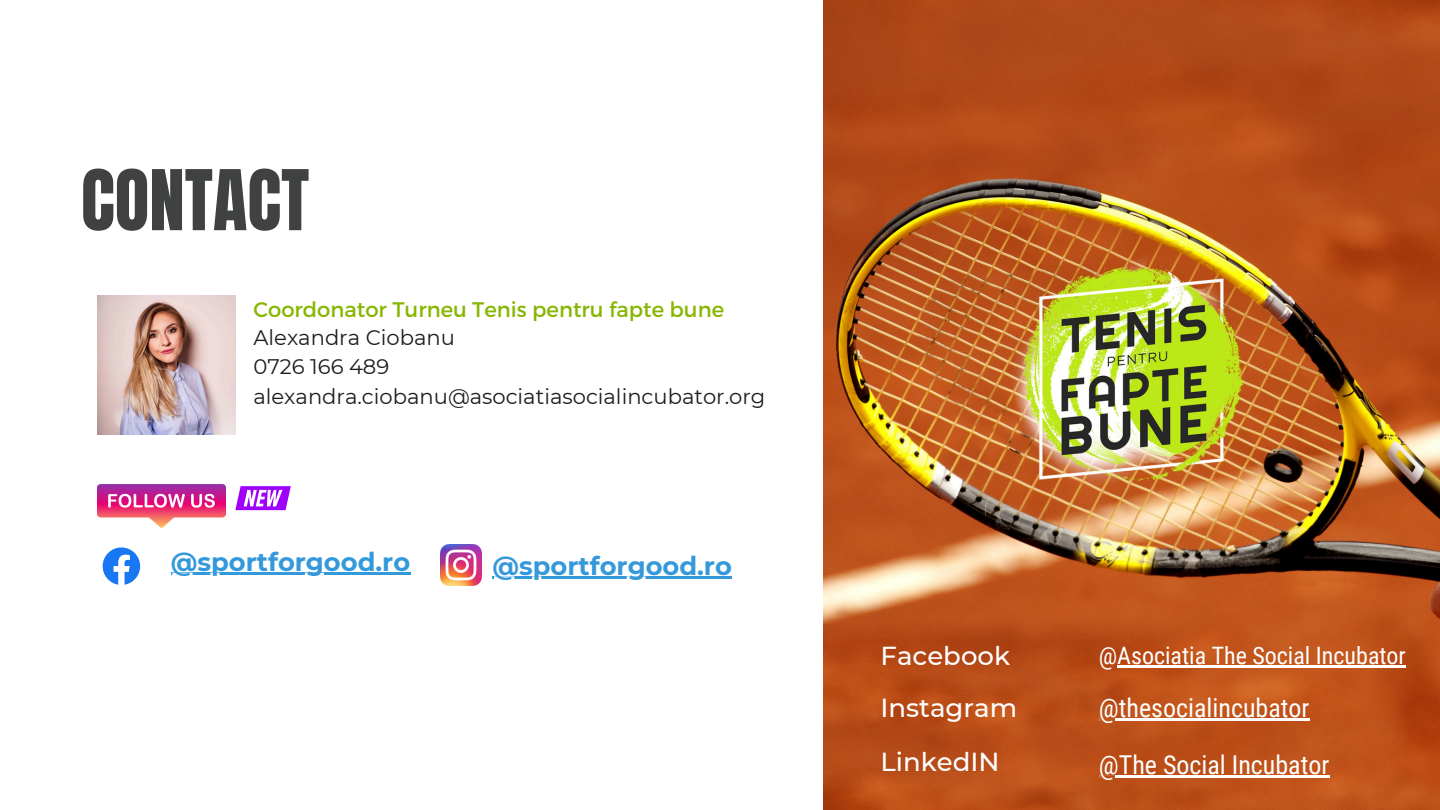
<style>
.page{position:relative;width:1440px;height:810px;background:#fff}
.page>*{position:absolute;margin:0;border:0;box-sizing:border-box;transform-origin:0 0}
.t1{font:71.2px "Anton";color:#404141}
.t2{font:26px "Roboto Condensed";color:#fff}
.t3{font:500 26px "Montserrat";color:#fff}
.t4{font:700 25.7px "Montserrat";color:#3399db}
.t5{font:24px "Roboto Condensed";color:#fff}
.t6{font:21.1px "Montserrat";color:#1d1d1d}
.t7{font:21.1px "Montserrat";color:#87b600}
</style>
<div class="page">
<img style="left:823px;top:0;width:617px;height:810px">
<img style="left:1011px;top:254px;width:232px;height:233px">
<img style="left:97px;top:295px;width:139px;height:139px">
<svg style="left:103px;top:547px;width:37px;height:38px"></svg>
<svg style="left:235px;top:486px;width:56px;height:24px"></svg>
<img style="left:97px;top:485px;width:128px;height:42px">
<img style="left:441px;top:545px;width:40px;height:40px">
<hr style="left:171px;top:573px;width:239px;height:2px;background:#3399db">
<hr style="left:493px;top:577px;width:239px;height:2px;background:#3399db">
<hr style="left:1099px;top:718px;width:210px;height:2px;background:#fff">
<hr style="left:1117px;top:665px;width:289px;height:3px;background:#fff">
<hr style="left:1099px;top:775px;width:230px;height:3px;background:#fff">
<p class="t1" style="left:81px;top:149px;width:230px">CONTACT</p>
<p class="t7" style="left:253px;top:296px;width:472px">Coordonator Turneu Tenis pentru fapte bune</p>
<h2 class="t6" style="left:253px;top:324px;width:203px">Alexandra Ciobanu</h2>
<p class="t6" style="left:253px;top:354px;width:137px">0726 166 489</p>
<h2 class="t6" style="left:253px;top:383px;width:513px">alexandra.ciobanu@asociatiasocialincubator.org</h2>
<p class="t4" style="left:171px;top:546px;width:241px">@sportforgood.ro</p>
<p class="t4" style="left:493px;top:550px;width:241px">@sportforgood.ro</p>
<h2 class="t3" style="left:881px;top:639px;width:131px">Facebook</h2>
<h2 class="t5" style="left:1099px;top:642px;width:309px">@Asociatia The Social Incubator</h2>
<p class="t3" style="left:881px;top:692px;width:138px">Instagram</p>
<p class="t2" style="left:1099px;top:693px;width:212px">@thesocialincubator</p>
<h3 class="t3" style="left:881px;top:745px;width:121px">LinkedIN</h3>
<h2 class="t2" style="left:1099px;top:750px;width:232px">@The Social Incubator</h2>
</div>
